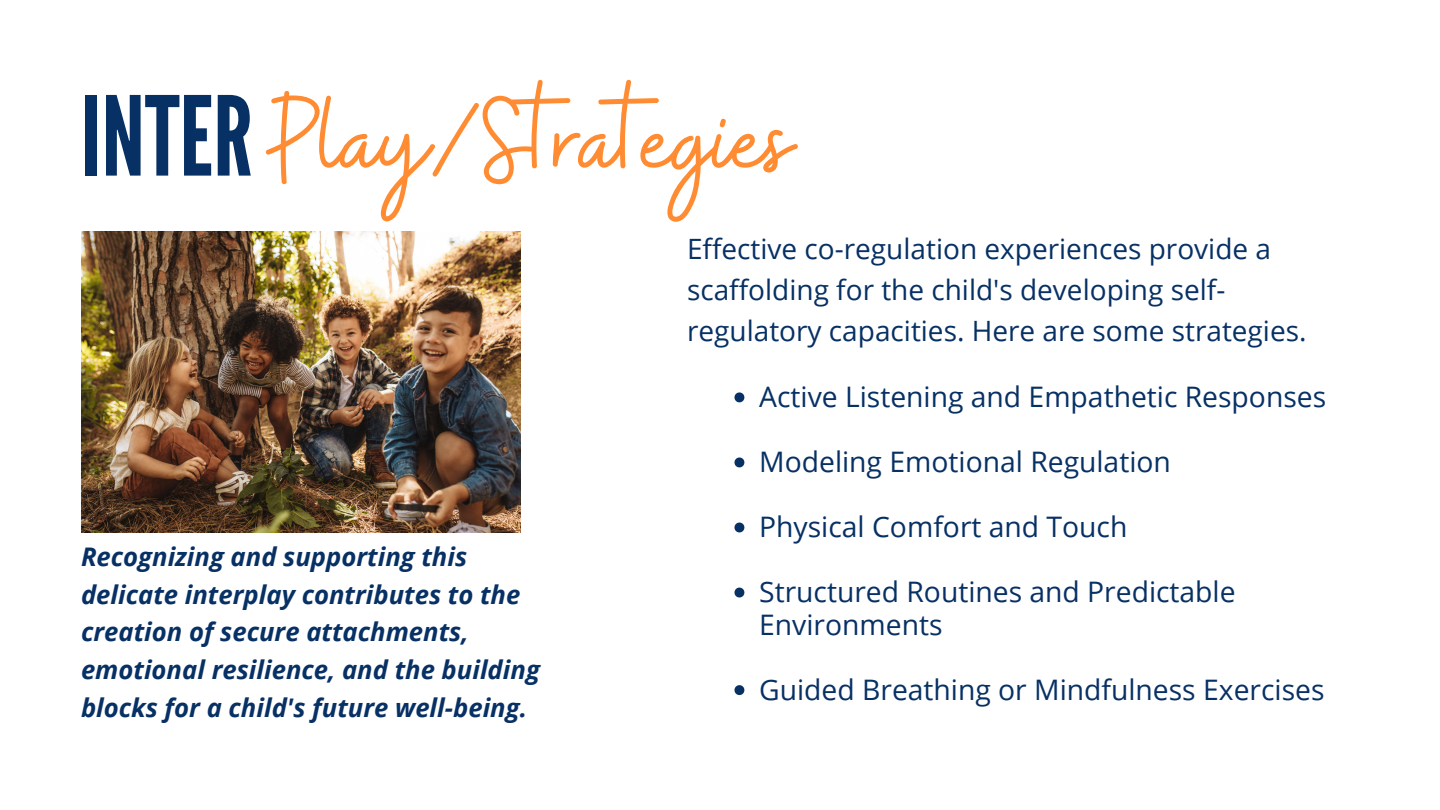
<style>
.page{position:relative;width:1440px;height:810px;background:#fff}
.page>*{position:absolute;margin:0;border:0;box-sizing:border-box;transform-origin:0 0}
.t1{font:123.2px "Buffalo";color:#ff8c32}
.t2{font:109.7px "League Gothic";color:#073064}
.t3{font:28.3px/32.5px "Open Sans";color:#073064}
.t4{font:28px/41.2px "Open Sans";color:#073064}
.t5{font:italic 700 25.7px/37.8px "Open Sans";color:#073064}
</style>
<div class="page">
<img style="left:81px;top:231px;width:439px;height:302px">
<svg style="left:734px;top:392px;width:10px;height:10px"></svg>
<svg style="left:734px;top:458px;width:10px;height:9px"></svg>
<svg style="left:734px;top:523px;width:10px;height:9px"></svg>
<svg style="left:734px;top:588px;width:10px;height:9px"></svg>
<svg style="left:734px;top:685px;width:10px;height:10px"></svg>
<h1 class="t2" style="left:81px;top:73px;width:173px">INTER</h1>
<p class="t1" style="left:267px;top:61px;width:527px">Play/Strategies</p>
<p class="t4" style="left:687px;top:227px;width:621px">Effective co-regulation experiences provide a scaffolding for the child's developing self&shy;regulatory capacities. Here are some strategies.</p>
<p class="t5" style="left:81px;top:537px;width:460px">Recognizing and supporting this delicate interplay contributes to the creation of secure attachments, emotional resilience, and the building blocks for a child's future well-being.</p>
<p class="t3" style="left:759px;top:380px;width:568px">Active Listening and Empathetic Responses</p>
<p class="t3" style="left:759px;top:445px;width:413px">Modeling Emotional Regulation</p>
<p class="t3" style="left:759px;top:510px;width:370px">Physical Comfort and Touch</p>
<p class="t3" style="left:759px;top:575px;width:478px">Structured Routines and Predictable<br>Environments</p>
<h3 class="t3" style="left:759px;top:673px;width:567px">Guided Breathing or Mindfulness Exercises</h3>
</div>
